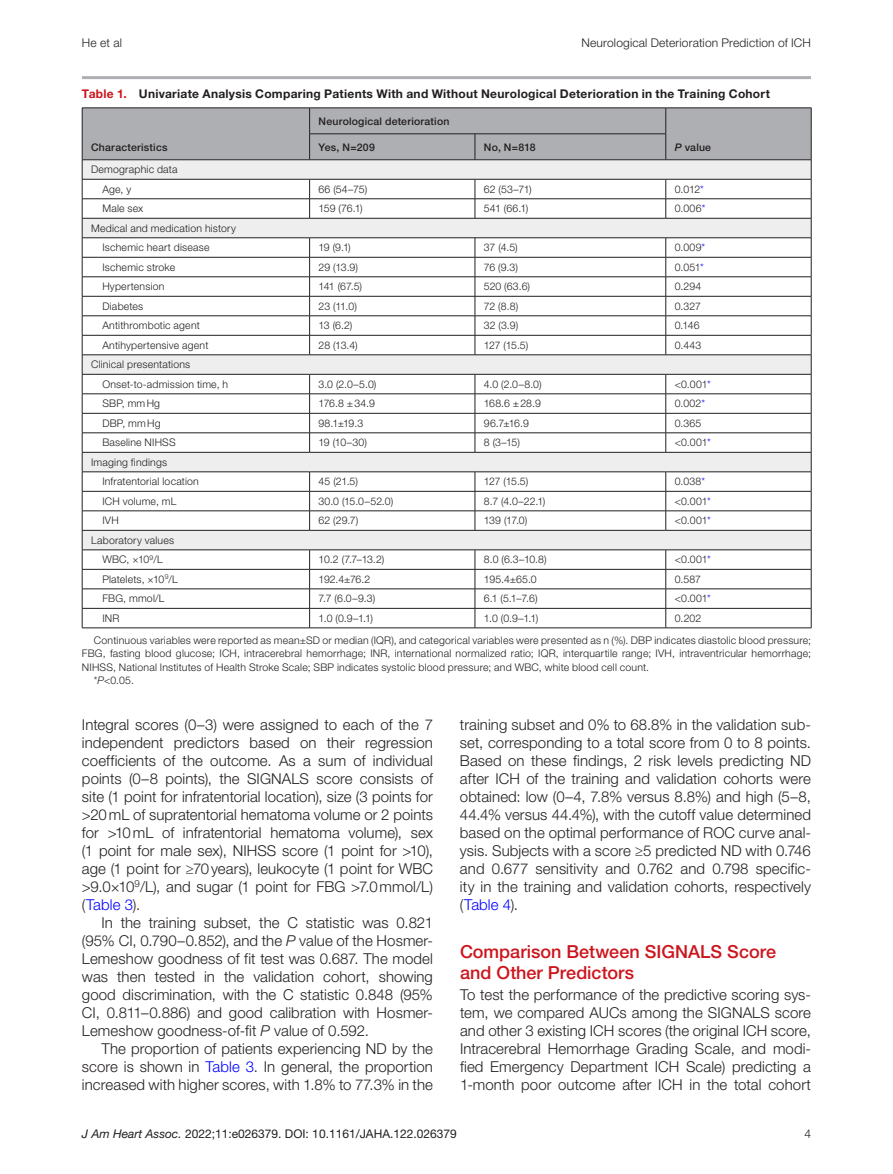
<style>
.page{position:relative;width:893px;height:1174px;background:#fff}
.page>*{position:absolute;margin:0;border:0;box-sizing:border-box;transform-origin:0 0}
.t1{font:500 18px/21px "Helvetica Neue LT Std";color:#cd151d}
.t2{font:300 15px/18px "Helvetica Neue LT Std";letter-spacing:.005em;color:#231f20;text-align:justify}
.t3{font:700 12px "Helvetica Neue LT Std";letter-spacing:.025em;color:#231f20}
.t4{font:12px "Helvetica Neue LT Std";color:#231f20}
.t5{font:300 12px "Helvetica Neue LT Std";letter-spacing:.015em;color:#231f20}
.t6{font:300 10.5px/19.5px "Helvetica Neue LT Std";letter-spacing:.02em;color:#231f20}
.t7{font:500 10.5px "Helvetica Neue LT Std";letter-spacing:.02em;color:#231f20}
.s1{color:#cd151d}
.s2{font-style:italic}
.s3{color:#00f}
</style>
<div class="page">
<hr style="left:82px;top:627px;width:228px;height:1px;background:#231f20">
<hr style="left:310px;top:627px;width:165px;height:1px;background:#231f20">
<hr style="left:475px;top:627px;width:191px;height:1px;background:#231f20">
<hr style="left:666px;top:627px;width:145px;height:1px;background:#231f20">
<svg style="left:82px;top:108px;width:730px;height:519px"></svg>
<hr style="left:666px;top:159px;width:145px;height:1px;background:#231f20">
<hr style="left:82px;top:76px;width:729px;height:3px;background:#aeafb3">
<p class="t5" style="left:82px;top:35px;width:42px">He et al</p>
<p class="t5" style="left:582px;top:35px;width:231px">Neurological Deterioration Prediction of ICH</p>
<p class="t3" style="left:82px;top:86px;width:689px"><span class="s1">Table 1.</span> Univariate Analysis Comparing Patients With and Without Neurological Deterioration in the Training Cohort</p>
<p class="t7" style="left:319px;top:115px;width:132px">Neurological deterioration</p>
<p class="t7" style="left:91px;top:140px;width:78px">Characteristics</p>
<p class="t7" style="left:319px;top:140px;width:58px">Yes, N=209</p>
<p class="t7" style="left:484px;top:140px;width:53px">No, N=818</p>
<p class="t7" style="left:675px;top:140px;width:38px"><span class="s2">P</span> value</p>
<p class="t6" style="left:102px;top:159px;width:77px;text-indent:-11px">Demographic data<br>Age, y</p>
<p class="t6" style="left:319px;top:179px;width:50px">66 (54–75)</p>
<p class="t6" style="left:484px;top:179px;width:49px">62 (53–71)</p>
<p class="t6" style="left:675px;top:179px;width:31px">0.012<span class="s3">*</span></p>
<p class="t6" style="left:102px;top:198px;width:42px">Male sex</p>
<p class="t6" style="left:319px;top:198px;width:45px">159 (76.1)</p>
<p class="t6" style="left:484px;top:198px;width:46px">541 (66.1)</p>
<p class="t6" style="left:675px;top:198px;width:32px">0.006<span class="s3">*</span></p>
<p class="t6" style="left:102px;top:218px;width:135px;text-indent:-11px">Medical and medication history<br>Ischemic heart disease</p>
<p class="t6" style="left:319px;top:237px;width:34px">19 (9.1)</p>
<p class="t6" style="left:484px;top:237px;width:35px">37 (4.5)</p>
<p class="t6" style="left:675px;top:237px;width:32px">0.009<span class="s3">*</span></p>
<p class="t6" style="left:102px;top:257px;width:74px">Ischemic stroke</p>
<p class="t6" style="left:319px;top:257px;width:41px">29 (13.9)</p>
<p class="t6" style="left:484px;top:257px;width:36px">76 (9.3)</p>
<p class="t6" style="left:675px;top:257px;width:31px">0.051<span class="s3">*</span></p>
<p class="t6" style="left:102px;top:276px;width:64px">Hypertension</p>
<p class="t6" style="left:319px;top:276px;width:45px">141 (67.5)</p>
<p class="t6" style="left:484px;top:276px;width:48px">520 (63.6)</p>
<p class="t6" style="left:675px;top:276px;width:28px">0.294</p>
<p class="t6" style="left:102px;top:296px;width:42px">Diabetes</p>
<p class="t6" style="left:319px;top:296px;width:40px">23 (11.0)</p>
<p class="t6" style="left:484px;top:296px;width:36px">72 (8.8)</p>
<p class="t6" style="left:675px;top:296px;width:28px">0.327</p>
<p class="t6" style="left:102px;top:315px;width:99px">Antithrombotic agent</p>
<p class="t6" style="left:319px;top:315px;width:35px">13 (6.2)</p>
<p class="t6" style="left:484px;top:315px;width:36px">32 (3.9)</p>
<p class="t6" style="left:675px;top:315px;width:26px">0.146</p>
<p class="t6" style="left:102px;top:335px;width:108px">Antihypertensive agent</p>
<p class="t6" style="left:319px;top:335px;width:41px">28 (13.4)</p>
<p class="t6" style="left:484px;top:335px;width:46px">127 (15.5)</p>
<p class="t6" style="left:675px;top:335px;width:28px">0.443</p>
<p class="t6" style="left:102px;top:354px;width:127px;text-indent:-11px">Clinical presentations<br>Onset-to-admission time, h</p>
<p class="t6" style="left:319px;top:374px;width:59px">3.0 (2.0–5.0)</p>
<p class="t6" style="left:484px;top:374px;width:59px">4.0 (2.0–8.0)</p>
<p class="t6" style="left:675px;top:374px;width:37px">&lt;0.001<span class="s3">*</span></p>
<p class="t6" style="left:102px;top:393px;width:59px">SBP, mmHg</p>
<p class="t6" style="left:319px;top:393px;width:58px">176.8 ±34.9</p>
<p class="t6" style="left:484px;top:393px;width:59px">168.6 ±28.9</p>
<p class="t6" style="left:675px;top:393px;width:32px">0.002<span class="s3">*</span></p>
<p class="t6" style="left:102px;top:413px;width:60px">DBP, mmHg</p>
<p class="t6" style="left:319px;top:413px;width:46px">98.1±19.3</p>
<p class="t6" style="left:484px;top:413px;width:46px">96.7±16.9</p>
<p class="t6" style="left:675px;top:413px;width:28px">0.365</p>
<p class="t6" style="left:102px;top:432px;width:75px">Baseline NIHSS</p>
<p class="t6" style="left:319px;top:432px;width:50px">19 (10–30)</p>
<p class="t6" style="left:484px;top:432px;width:38px">8 (3–15)</p>
<p class="t6" style="left:675px;top:432px;width:37px">&lt;0.001<span class="s3">*</span></p>
<p class="t6" style="left:102px;top:452px;width:98px;text-indent:-11px">Imaging findings<br>Infratentorial location</p>
<p class="t6" style="left:319px;top:471px;width:41px">45 (21.5)</p>
<p class="t6" style="left:484px;top:471px;width:46px">127 (15.5)</p>
<p class="t6" style="left:675px;top:471px;width:32px">0.038<span class="s3">*</span></p>
<p class="t6" style="left:102px;top:491px;width:76px">ICH volume, mL</p>
<p class="t6" style="left:319px;top:491px;width:76px">30.0 (15.0–52.0)</p>
<p class="t6" style="left:484px;top:491px;width:63px">8.7 (4.0–22.1)</p>
<p class="t6" style="left:675px;top:491px;width:37px">&lt;0.001<span class="s3">*</span></p>
<p class="t6" style="left:102px;top:510px;width:18px">IVH</p>
<p class="t6" style="left:319px;top:510px;width:41px">62 (29.7)</p>
<p class="t6" style="left:484px;top:510px;width:45px">139 (17.0)</p>
<p class="t6" style="left:675px;top:510px;width:37px">&lt;0.001<span class="s3">*</span></p>
<p class="t6" style="left:91px;top:530px;width:85px;text-align:center">Laboratory values<br>WBC, ×10<sup>9</sup>/L</p>
<p class="t6" style="left:319px;top:549px;width:67px">10.2 (7.7–13.2)</p>
<p class="t6" style="left:484px;top:549px;width:64px">8.0 (6.3–10.8)</p>
<p class="t6" style="left:675px;top:549px;width:37px">&lt;0.001<span class="s3">*</span></p>
<p class="t6" style="left:102px;top:569px;width:77px">Platelets, ×10<sup>9</sup>/L</p>
<p class="t6" style="left:319px;top:569px;width:53px">192.4±76.2</p>
<p class="t6" style="left:484px;top:569px;width:54px">195.4±65.0</p>
<p class="t6" style="left:675px;top:569px;width:28px">0.587</p>
<p class="t6" style="left:102px;top:588px;width:64px">FBG, mmol/L</p>
<p class="t6" style="left:319px;top:588px;width:58px">7.7 (6.0–9.3)</p>
<p class="t6" style="left:484px;top:588px;width:55px">6.1 (5.1–7.6)</p>
<p class="t6" style="left:675px;top:588px;width:37px">&lt;0.001<span class="s3">*</span></p>
<p class="t6" style="left:102px;top:608px;width:19px">INR</p>
<p class="t6" style="left:319px;top:608px;width:56px">1.0 (0.9–1.1)</p>
<p class="t6" style="left:484px;top:608px;width:56px">1.0 (0.9–1.1)</p>
<p class="t6" style="left:94px;top:607px;width:719px;line-height:21.9px;text-indent:581px">0.202<br>Continuous variables were reported as mean±SD or median (IQR), and categorical variables were presented as n (%). DBP indicates diastolic blood pressure;</p>
<p class="t6" style="left:82px;top:643px;width:731px">FBG, fasting blood glucose; ICH, intracerebral hemorrhage; INR, international normalized ratio; IQR, interquartile range; IVH, intraventricular hemorrhage;</p>
<p class="t6" style="left:82px;top:657px;width:569px">NIHSS, National Institutes of Health Stroke Scale; SBP indicates systolic blood pressure; and WBC, white blood cell count.</p>
<p class="t6" style="left:94px;top:670px;width:41px">*<span class="s2">P</span>&lt;0.05.</p>
<p class="t2" style="left:82px;top:715px;width:353px">Integral scores (0–3) were assigned to each of the 7 independent predictors based on their regression coefficients of the outcome. As a sum of individual points (0–8 points), the SIGNALS score consists of site (1 point for infratentorial location), size (3 points for &gt;20mL of supratentorial hematoma volume or 2 points for &gt;10mL of infratentorial hematoma volume), sex (1 point for male sex), NIHSS score (1 point for &gt;10), age (1 point for ≥70years), leukocyte (1 point for WBC &gt;9.0×10<sup>9</sup>/L), and sugar (1 point for FBG &gt;7.0mmol/L) (<span class="s3">Table 3</span>).</p>
<p class="t2" style="left:82px;top:913px;width:353px;text-indent:19px">In the training subset, the C statistic was 0.821 (95% CI, 0.790–0.852), and the <span class="s2">P</span> value of the Hosmer-Lemeshow goodness of fit test was 0.687. The model was then tested in the validation cohort, showing good discrimination, with the C statistic 0.848 (95% CI, 0.811–0.886) and good calibration with Hosmer-Lemeshow goodness-of-fit <span class="s2">P</span> value of 0.592.</p>
<p class="t2" style="left:82px;top:1039px;width:352px;text-indent:20px">The proportion of patients experiencing ND by the score is shown in <span class="s3">Table 3</span>. In general, the proportion increased with higher scores, with 1.8% to 77.3% in the</p>
<p class="t2" style="left:460px;top:715px;width:353px">training subset and 0% to 68.8% in the validation sub&shy;set, corresponding to a total score from 0 to 8 points.<br>Based on these findings, 2 risk levels predicting ND after ICH of the training and validation cohorts were obtained: low (0–4, 7.8% versus 8.8%) and high (5–8, 44.4% versus 44.4%), with the cutoff value determined based on the optimal performance of ROC curve anal&shy;ysis. Subjects with a score ≥5 predicted ND with 0.746 and 0.677 sensitivity and 0.762 and 0.798 specific&shy;ity in the training and validation cohorts, respectively (<span class="s3">Table 4</span>).</p>
<p class="t1" style="left:460px;top:941px;width:318px">Comparison Between SIGNALS Score and Other Predictors</p>
<p class="t2" style="left:460px;top:985px;width:353px">To test the performance of the predictive scoring sys&shy;tem, we compared AUCs among the SIGNALS score and other 3 existing ICH scores (the original ICH score, Intracerebral Hemorrhage Grading Scale, and modi&shy;fied Emergency Department ICH Scale) predicting a 1-month poor outcome after ICH in the total cohort</p>
<p class="t4" style="left:82px;top:1126px;width:376px"><span class="s2">J Am Heart Assoc.</span> 2022;11:e026379. DOI: 10.1161/JAHA.122.026379</p>
<p class="t5" style="left:804px;top:1126px;width:8px">4</p>
</div>
